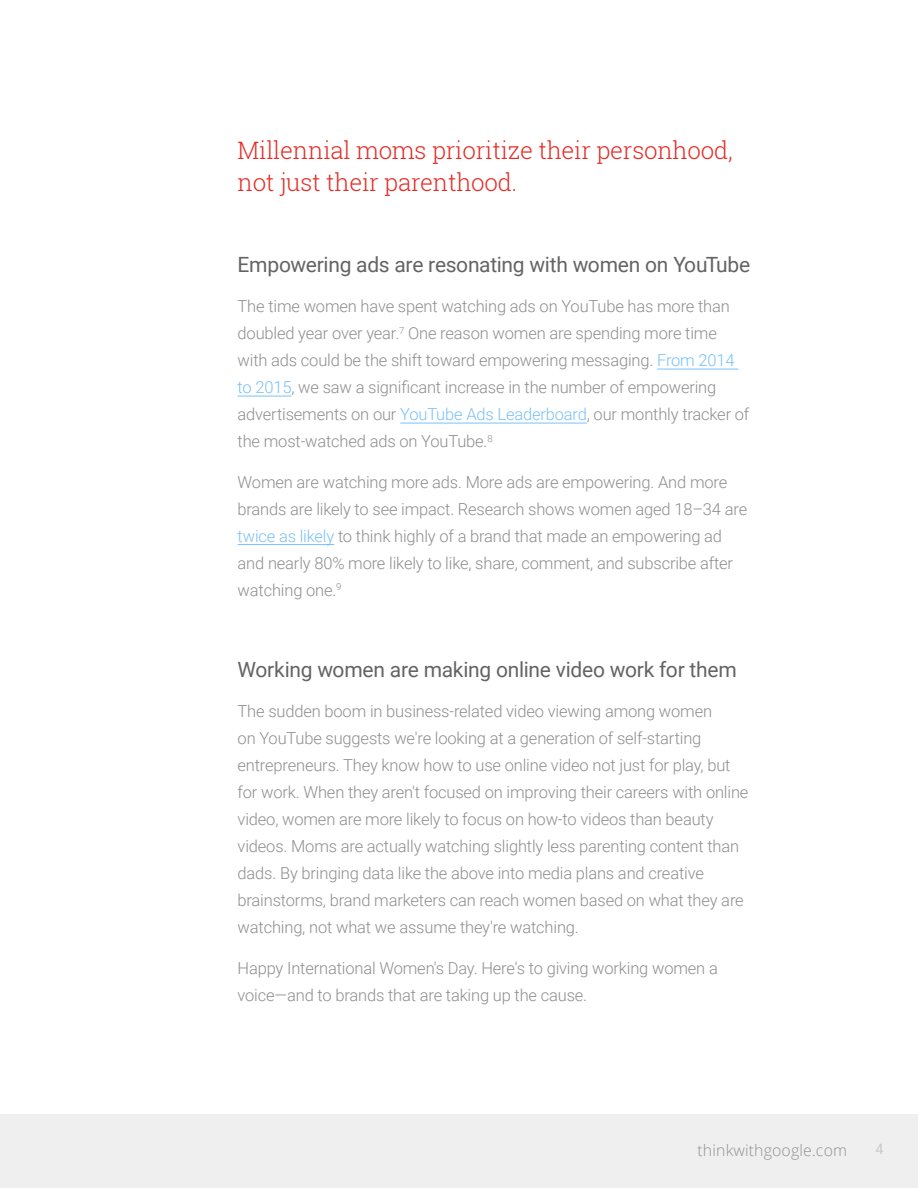
<style>
.page{position:relative;width:918px;height:1188px;background:#fff}
.page>*{position:absolute;margin:0;border:0;box-sizing:border-box;transform-origin:0 0}
.t1{font:300 24px/31.5px "Roboto Slab";letter-spacing:-.01em;color:#e52d27}
.t2{font:21px "Roboto";letter-spacing:-.015em;color:#646464}
.t3{font:300 16.5px/27px "Roboto";letter-spacing:-.01em;color:#8e8e8e}
.t4{font:300 15.75px "Open Sans";letter-spacing:.01em;color:#666766}
.t5{font:14.25px "Roboto";color:#c9c9c9}
.s1{color:#7ac0f8}
</style>
<div class="page">
<div style="left:0;top:1114px;width:918px;height:74px;background:#f0eff0"></div>
<hr style="left:657px;top:369px;width:81px;height:1px;background:#7ac0f8">
<hr style="left:238px;top:396px;width:53px;height:1px;background:#7ac0f8">
<hr style="left:400px;top:423px;width:187px;height:1px;background:#7ac0f8">
<hr style="left:238px;top:544px;width:96px;height:1px;background:#7ac0f8">
<h1 class="t1" style="left:238px;top:134px;width:497px">Millennial moms prioritize their personhood, not just their parenthood.</h1>
<p class="t2" style="left:238px;top:249px;width:514px">Empowering ads are resonating with women on YouTube</p>
<p class="t3" style="left:238px;top:292px;width:513px">The time women have spent watching ads on YouTube has more than doubled year over year.<sup>7</sup> One reason women are spending more time with ads could be the shift toward empowering messaging. <span class="s1">From 2014 to 2015</span>, we saw a significant increase in the number of empowering advertisements on our <span class="s1">YouTube Ads Leaderboard</span>, our monthly tracker of the most-watched ads on YouTube.<sup>8</sup></p>
<p class="t3" style="left:238px;top:468px;width:511px">Women are watching more ads. More ads are empowering. And more brands are likely to see impact. Research shows women aged 18–34 are <span class="s1">twice as likely</span> to think highly of a brand that made an empowering ad and nearly 80% more likely to like, share, comment, and subscribe after watching one.<sup>9</sup></p>
<p class="t2" style="left:238px;top:654px;width:501px">Working women are making online video work for them</p>
<p class="t3" style="left:238px;top:697px;width:512px">The sudden boom in business-related video viewing among women<br>on YouTube suggests we're looking at a generation of self-starting entrepreneurs. They know how to use online video not just for play, but for work. When they aren't focused on improving their careers with online video, women are more likely to focus on how-to videos than beauty videos. Moms are actually watching slightly less parenting content than dads. By bringing data like the above into media plans and creative brainstorms, brand marketers can reach women based on what they are watching, not what we assume they're watching.</p>
<p class="t3" style="left:238px;top:954px;width:482px">Happy International Women's Day. Here's to giving working women a voice—and to brands that are taking up the cause.</p>
<p class="t4" style="left:698px;top:1140px;width:151px">thinkwithgoogle.com</p>
<p class="t5" style="left:876px;top:1139px;width:10px">4</p>
</div>
